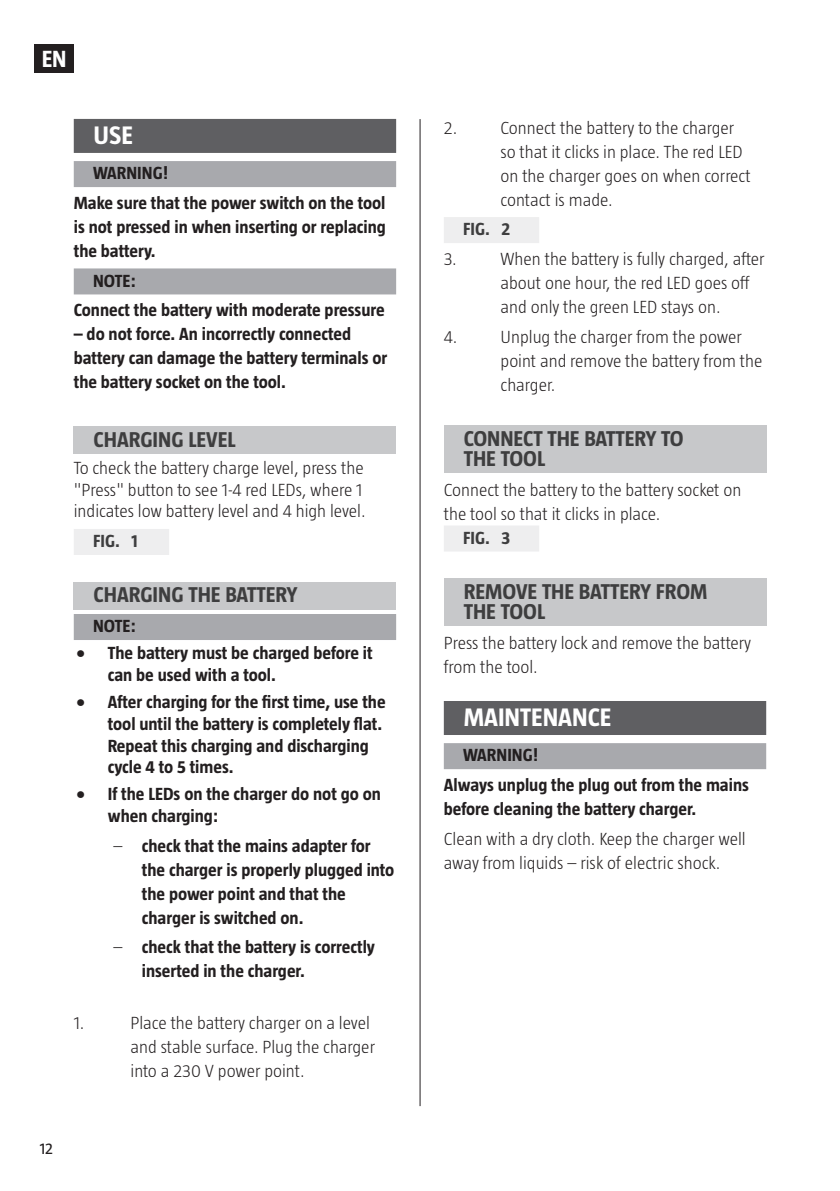
<style>
.page{position:relative;width:840px;height:1191px;background:#fff}
.page>*{position:absolute;margin:0;border:0;box-sizing:border-box;transform-origin:0 0}
.Rubrik{font:700 26px "Taz";color:#fff}
.t1{font:700 24px "Taz";color:#fff}
.Underrubrik{font:700 22px/20px "Taz";color:#3e3e3f}
.Brödtext__VARNING__O{font:700 18px/24px "Taz";color:#231f20}
.Brödtext{font:300 18px/24px "Taz";color:#231f20}
.VARNING__EN{font:700 18px "Taz";color:#231f20}
.t2{font:700 18px "Taz";color:#3e3e3f}
.OBS__EN{font:700 18px "Taz";color:#231f20}
.t3{font:16px "Taz";color:#231f20}
.s1{font-weight:300}
</style>
<div class="page">
<div style="left:35px;top:44px;width:39px;height:29px;background:#231f20"></div>
<hr style="left:419px;top:119px;width:1px;height:987px;background:#231f20">
<div style="left:443px;top:217px;width:96px;height:26px;background:#eeeeef"></div>
<div style="left:443px;top:425px;width:322px;height:48px;background:#c7c8ca"></div>
<div style="left:443px;top:525px;width:96px;height:26px;background:#eeeeef"></div>
<div style="left:443px;top:578px;width:322px;height:48px;background:#c7c8ca"></div>
<div style="left:443px;top:701px;width:322px;height:34px;background:#5f5f62"></div>
<div style="left:443px;top:743px;width:322px;height:26px;background:#a8a9ad"></div>
<div style="left:74px;top:119px;width:322px;height:34px;background:#5f5f62"></div>
<div style="left:74px;top:161px;width:322px;height:26px;background:#a8a9ad"></div>
<div style="left:74px;top:268px;width:322px;height:26px;background:#a8a9ad"></div>
<div style="left:74px;top:426px;width:322px;height:28px;background:#c7c8ca"></div>
<div style="left:74px;top:529px;width:95px;height:26px;background:#eeeeef"></div>
<div style="left:74px;top:582px;width:322px;height:27px;background:#c7c8ca"></div>
<div style="left:74px;top:614px;width:322px;height:26px;background:#a8a9ad"></div>
<h2 class="t1" style="left:42px;top:45px;width:26px">EN</h2>
<p class="Rubrik" style="left:94px;top:120px;width:41px">USE</p>
<p class="VARNING__EN" style="left:93px;top:163px;width:76px">WARNING!</p>
<p class="Brödtext__VARNING__O" style="left:74px;top:191px;width:313px;text-align:justify">Make sure that the power switch on the tool is not pressed in when inserting or replacing the battery.</p>
<p class="OBS__EN" style="left:93px;top:270px;width:44px">NOTE:</p>
<p class="Brödtext__VARNING__O" style="left:74px;top:298px;width:312px">Connect the battery with moderate pressure</p>
<p class="Brödtext__VARNING__O" style="left:74px;top:322px;width:315px">– do not force. An incorrectly connected battery can damage the battery terminals or the battery socket on the tool.</p>
<p class="Underrubrik" style="left:94px;top:429px;width:143px">CHARGING LEVEL</p>
<p class="Brödtext" style="left:74px;top:457px;width:293px;line-height:21.6px">To check the battery charge level, press the "Press" button to see 1-4 red LEDs, where 1 indicates low battery level and 4 high level.</p>
<p class="t2" style="left:93px;top:531px;width:46px">FIG. 1</p>
<p class="Underrubrik" style="left:94px;top:585px;width:205px">CHARGING THE BATTERY</p>
<p class="OBS__EN" style="left:93px;top:616px;width:44px">NOTE:</p>
<p class="Brödtext__VARNING__O" style="left:108px;top:642px;width:266px;line-height:21.6px;text-indent:-32px">• The battery must be charged before it can be used with a tool.</p>
<p class="Brödtext__VARNING__O" style="left:108px;top:691px;width:279px;line-height:21.6px;text-indent:-32px">• After charging for the first time, use the tool until the battery is completely flat.<br>Repeat this charging and discharging cycle 4 to 5 times.</p>
<p class="Brödtext__VARNING__O" style="left:108px;top:783px;width:274px;line-height:21.6px;text-indent:-32px">• If the LEDs on the charger do not go on when charging:</p>
<p class="Brödtext__VARNING__O" style="left:142px;top:833px;width:254px;text-indent:-28px"><span class="s1">–</span> check that the mains adapter for the charger is properly plugged into the power point and that the charger is switched on.</p>
<p class="Brödtext__VARNING__O" style="left:142px;top:935px;width:234px;text-indent:-28px"><span class="s1">–</span> check that the battery is correctly inserted in the charger.</p>
<p class="Brödtext" style="left:74px;top:1010px;width:12px">1.</p>
<p class="Brödtext" style="left:130px;top:1010px;width:246px">Place the battery charger on a level and stable surface. Plug the charger into a 230 V power point.</p>
<p class="t3" style="left:40px;top:1139px;width:15px">12</p>
<p class="Brödtext" style="left:500px;top:115px;width:251px;text-indent:-57px">2. Connect the battery to the charger so that it clicks in place. The red LED on the charger goes on when correct contact is made.</p>
<p class="t2" style="left:463px;top:219px;width:49px">FIG. 2</p>
<p class="Brödtext" style="left:443px;top:246px;width:14px">3.</p>
<p class="Brödtext" style="left:500px;top:246px;width:265px">When the battery is fully charged, after about one hour, the red LED goes off and only the green LED stays on.</p>
<p class="Brödtext" style="left:500px;top:324px;width:263px;text-indent:-57px">4. Unplug the charger from the power point and remove the battery from the charger.</p>
<p class="Underrubrik" style="left:463px;top:428px;width:221px">CONNECT THE BATTERY TO<br>THE TOOL</p>
<p class="Brödtext" style="left:443px;top:477px;width:299px">Connect the battery to the battery socket on the tool so that it clicks in place.</p>
<p class="t2" style="left:463px;top:527px;width:49px">FIG. 3</p>
<p class="Underrubrik" style="left:463px;top:581px;width:245px">REMOVE THE BATTERY FROM<br>THE TOOL</p>
<p class="Brödtext" style="left:443px;top:630px;width:308px">Press the battery lock and remove the battery from the tool.</p>
<p class="Rubrik" style="left:463px;top:702px;width:149px">MAINTENANCE</p>
<p class="VARNING__EN" style="left:463px;top:745px;width:76px">WARNING!</p>
<p class="Brödtext__VARNING__O" style="left:443px;top:772px;width:306px">Always unplug the plug out from the mains before cleaning the battery charger.</p>
<p class="Brödtext" style="left:443px;top:826px;width:303px">Clean with a dry cloth. Keep the charger well away from liquids – risk of electric shock.</p>
</div>
